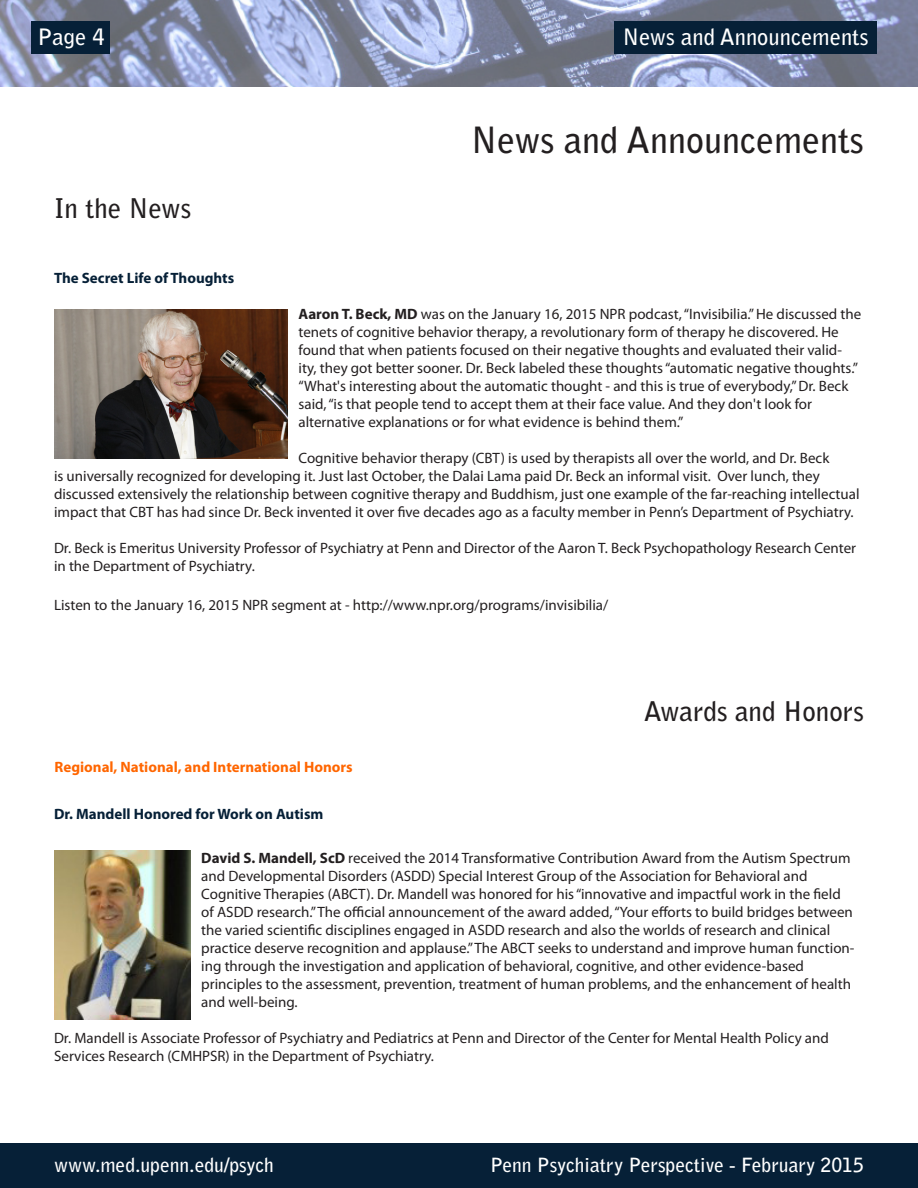
<style>
.page{position:relative;width:918px;height:1188px;background:#fff}
.page>*{position:absolute;margin:0;border:0;box-sizing:border-box;transform-origin:0 0}
.t1{font:700 36px "Bell Gothic Std";color:#231f20}
.t2{font:700 27px "Bell Gothic Std";color:#231f20}
.t3{font:700 22.5px "Bell Gothic Std";color:#fff}
.t4{font:700 19.5px "Bell Gothic Std";color:#fff}
.t5{font:15px/18px "Myriad Pro";color:#231f20}
.t6{font:700 15px "Myriad Pro";color:#062037}
.t7{font:700 15px "Myriad Pro";color:#f60}
.s1{font-weight:700}
</style>
<div class="page">
<img style="left:0;top:0;width:918px;height:86px">
<div style="left:0;top:1143px;width:918px;height:45px;background:#062037"></div>
<div style="left:615px;top:21px;width:262px;height:33px;background:#062037"></div>
<div style="left:31px;top:21px;width:79px;height:33px;background:#062037"></div>
<img style="left:55px;top:850px;width:136px;height:170px">
<img style="left:54px;top:309px;width:234px;height:150px">
<p class="t3" style="left:38px;top:24px;width:69px">Page 4</p>
<p class="t3" style="left:623px;top:24px;width:247px">News and Announcements</p>
<p class="t2" style="left:54px;top:192px;width:139px">In the News</p>
<p class="t6" style="left:54px;top:268px;width:182px">The Secret Life of Thoughts</p>
<p class="t1" style="left:471px;top:118px;width:394px">News and Announcements</p>
<p class="t5" style="left:298px;top:304px;width:564px"><span class="s1">Aaron T. Beck, MD</span> was on the January 16, 2015 NPR podcast, “Invisibilia.” He discussed the tenets of cognitive behavior therapy, a revolutionary form of therapy he discovered. He found that when patients focused on their negative thoughts and evaluated their valid&shy;ity, they got better sooner. Dr. Beck labeled these thoughts “automatic negative thoughts.” “What's interesting about the automatic thought - and this is true of everybody,” Dr. Beck said, “is that people tend to accept them at their face value. And they don't look for alternative explanations or for what evidence is behind them.”</p>
<p class="t5" style="left:54px;top:448px;width:807px;text-indent:244px">Cognitive behavior therapy (CBT) is used by therapists all over the world, and Dr. Beck<br>is universally recognized for developing it. Just last October, the Dalai Lama paid Dr. Beck an informal visit. Over lunch, they discussed extensively the relationship between cognitive therapy and Buddhism, just one example of the far-reaching intellectual impact that CBT has had since Dr. Beck invented it over five decades ago as a faculty member in Penn’s Department of Psychiatry.</p>
<p class="t5" style="left:54px;top:538px;width:804px">Dr. Beck is Emeritus University Professor of Psychiatry at Penn and Director of the Aaron T. Beck Psychopathology Research Center in the Department of Psychiatry.</p>
<p class="t5" style="left:54px;top:596px;width:556px">Listen to the January 16, 2015 NPR segment at - http://www.npr.org/programs/invisibilia/</p>
<p class="t2" style="left:644px;top:695px;width:222px">Awards and Honors</p>
<p class="t7" style="left:55px;top:757px;width:300px">Regional, National, and International Honors</p>
<p class="t6" style="left:54px;top:805px;width:271px">Dr. Mandell Honored for Work on Autism</p>
<p class="t5" style="left:201px;top:848px;width:655px"><span class="s1">David S. Mandell, ScD</span> received the 2014 Transformative Contribution Award from the Autism Spectrum and Developmental Disorders (ASDD) Special Interest Group of the Association for Behavioral and Cognitive Therapies (ABCT). Dr. Mandell was honored for his “innovative and impactful work in the field of ASDD research.” The official announcement of the award added, “Your efforts to build bridges between the varied scientific disciplines engaged in ASDD research and also the worlds of research and clinical practice deserve recognition and applause.” The ABCT seeks to understand and improve human function&shy;ing through the investigation and application of behavioral, cognitive, and other evidence-based principles to the assessment, prevention, treatment of human problems, and the enhancement of health and well-being.</p>
<p class="t5" style="left:54px;top:1028px;width:776px">Dr. Mandell is Associate Professor of Psychiatry and Pediatrics at Penn and Director of the Center for Mental Health Policy and<br>Services Research (CMHPSR) in the Department of Psychiatry.</p>
<p class="t4" style="left:54px;top:1153px;width:221px">www.med.upenn.edu/psych</p>
<p class="t4" style="left:490px;top:1153px;width:375px">Penn Psychiatry Perspective - February 2015</p>
</div>
